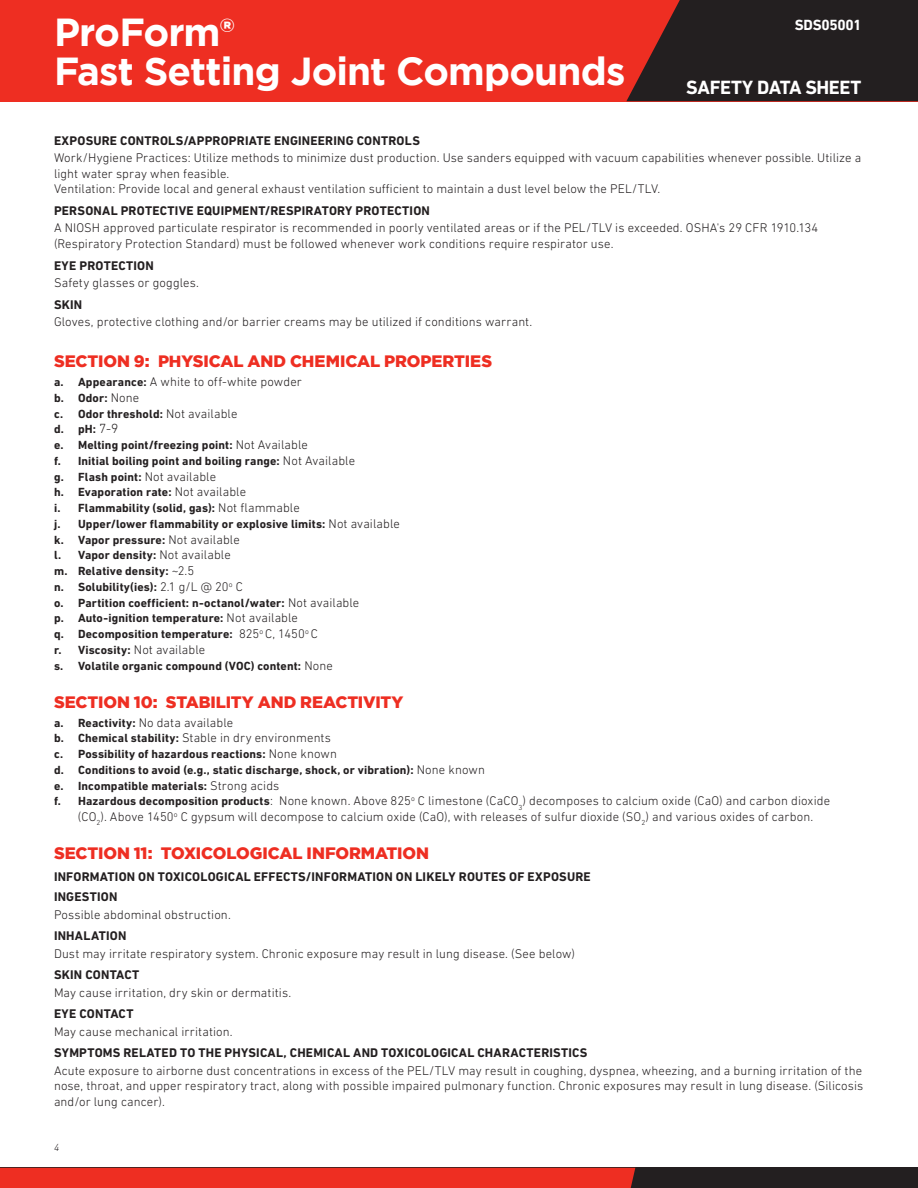
<style>
.page{position:relative;width:918px;height:1188px;background:#fff}
.page>*{position:absolute;margin:0;border:0;box-sizing:border-box;transform-origin:0 0}
.Headline_Large{font:700 39px "Gotham";letter-spacing:-.02em;color:#fff}
.Masthead_Title{font:700 19.5px "DIN Next LT Pro";letter-spacing:-.02em;color:#fff}
.Headline_small{font:900 16.5px "Gotham";letter-spacing:-.01em;color:#ee2e22}
.Masthead_Title-2{font:700 15px "DIN Next LT Pro";letter-spacing:-.015em;color:#fff}
.Regular_Text{font:300 12.75px/15.8px "DIN Next LT Pro";letter-spacing:.01em;color:#231f20}
.subtitle{font:700 12.75px "DIN Next LT Pro";letter-spacing:.015em;color:#231f20}
.t1{font:700 12px "DIN Next LT Pro";letter-spacing:.015em;color:#231f20}
.PAGE_NUMBERS{font:italic 300 10.5px "DIN Next LT Pro";color:#231f20}
.s1{font-weight:700;font-size:12px}
.s2{font-weight:300;font-size:12.75px}
.s3{font-weight:300;font-size:13.5px}
</style>
<div class="page">
<div style="left:0;top:0;width:918px;height:101px;background:#ee2e22"></div>
<div style="left:0;top:1168px;width:918px;height:20px;background:#231f20"></div>
<div style="left:0;top:1168px;width:635px;height:20px;background:#ee2e22"></div>
<svg style="left:626px;top:0;width:292px;height:101px;background:#352020"></svg>
<p class="Headline_Large" style="left:54px;top:10px;width:182px">ProForm®</p>
<p class="Headline_Large" style="left:54px;top:49px;width:573px">Fast Setting Joint Compounds</p>
<p class="Masthead_Title-2" style="left:795px;top:16px;width:68px">SDS05001</p>
<p class="Masthead_Title" style="left:686px;top:76px;width:177px">SAFETY DATA SHEET</p>
<p class="subtitle" style="left:54px;top:133px;width:367px">EXPOSURE CONTROLS/APPROPRIATE ENGINEERING CONTROLS</p>
<p class="Regular_Text" style="left:54px;top:149px;width:809px">Work/Hygiene Practices: Utilize methods to minimize dust production. Use sanders equipped with vacuum capabilities whenever possible. Utilize a light water spray when feasible.<br>Ventilation: Provide local and general exhaust ventilation sufficient to maintain a dust level below the PEL/TLV.</p>
<p class="subtitle" style="left:54px;top:203px;width:377px">PERSONAL PROTECTIVE EQUIPMENT/RESPIRATORY PROTECTION</p>
<p class="Regular_Text" style="left:54px;top:220px;width:766px">A NIOSH approved particulate respirator is recommended in poorly ventilated areas or if the PEL/TLV is exceeded. OSHA's 29 CFR 1910.134 (Respiratory Protection Standard) must be followed whenever work conditions require respirator use.</p>
<p class="subtitle" style="left:54px;top:258px;width:101px">EYE PROTECTION</p>
<p class="Regular_Text" style="left:54px;top:275px;width:146px">Safety glasses or goggles.</p>
<p class="subtitle" style="left:54px;top:297px;width:30px">SKIN</p>
<p class="Regular_Text" style="left:54px;top:314px;width:480px">Gloves, protective clothing and/or barrier creams may be utilized if conditions warrant.</p>
<p class="Headline_small" style="left:54px;top:352px;width:440px">SECTION 9: PHYSICAL AND CHEMICAL PROPERTIES</p>
<p class="Regular_Text" style="left:54px;top:374px;width:249px"><span class="s1">a. Appearance:</span> A white to off-white powder</p>
<p class="t1" style="left:54px;top:391px;width:87px">b. Odor: <span class="s2">None</span></p>
<p class="t1" style="left:54px;top:406px;width:185px">c. Odor threshold: <span class="s2">Not available</span></p>
<p class="t1" style="left:54px;top:422px;width:66px">d. pH: <span class="s3">7-9</span></p>
<p class="t1" style="left:54px;top:438px;width:255px">e. Melting point/freezing point: <span class="s2">Not Available</span></p>
<p class="t1" style="left:54px;top:454px;width:303px">f. Initial boiling point and boiling range: <span class="s2">Not Available</span></p>
<p class="t1" style="left:54px;top:469px;width:164px">g. Flash point: <span class="s2">Not available</span></p>
<p class="t1" style="left:54px;top:485px;width:194px">h. Evaporation rate: <span class="s2">Not available</span></p>
<p class="t1" style="left:54px;top:501px;width:247px">i. Flammability (solid, gas): <span class="s2">Not flammable</span></p>
<p class="t1" style="left:54px;top:517px;width:347px">j. Upper/lower flammability or explosive limits: <span class="s2">Not available</span></p>
<p class="t1" style="left:54px;top:532px;width:187px">k. Vapor pressure: <span class="s2">Not available</span></p>
<p class="t1" style="left:54px;top:548px;width:178px">l. Vapor density: <span class="s2">Not available</span></p>
<p class="t1" style="left:54px;top:564px;width:142px">m. Relative density: <span class="s2">~2.5</span></p>
<p class="t1" style="left:54px;top:580px;width:190px">n. Solubility(ies): <span class="s2">2.1 g/L @ 20</span><sup>o</sup> <span class="s2">C</span></p>
<p class="t1" style="left:54px;top:595px;width:307px">o. Partition coefficient: n-octanol/water: <span class="s2">Not available</span></p>
<p class="t1" style="left:54px;top:611px;width:245px">p. Auto-ignition temperature: <span class="s2">Not available</span></p>
<p class="t1" style="left:54px;top:627px;width:265px">q. Decomposition temperature: <span class="s2">825</span><sup>o</sup> <span class="s2">C, 1450</span><sup>o</sup> <span class="s2">C</span></p>
<p class="t1" style="left:54px;top:643px;width:153px">r. Viscosity: <span class="s2">Not available</span></p>
<p class="t1" style="left:54px;top:658px;width:280px">s. Volatile organic compound (VOC) content: <span class="s2">None</span></p>
<p class="Headline_small" style="left:54px;top:692px;width:351px">SECTION 10: STABILITY AND REACTIVITY</p>
<p class="Regular_Text" style="left:54px;top:714px;width:181px"><span class="s1">a. Reactivity:</span> No data available</p>
<p class="Regular_Text" style="left:54px;top:730px;width:279px"><span class="s1">b. Chemical stability:</span> Stable in dry environments</p>
<p class="t1" style="left:54px;top:747px;width:285px">c. Possibility of hazardous reactions: <span class="s2">None known</span></p>
<p class="t1" style="left:54px;top:763px;width:433px">d. Conditions to avoid (e.g., static discharge, shock, or vibration): <span class="s2">None known</span></p>
<p class="t1" style="left:54px;top:778px;width:227px">e. Incompatible materials: <span class="s2">Strong acids</span></p>
<p class="Regular_Text" style="left:54px;top:793px;width:778px;text-align:center"><span class="s1">f. Hazardous decomposition products</span>: None known. Above 825<sup>o</sup> C limestone (CaCO<sub>3</sub>) decomposes to calcium oxide (CaO) and carbon dioxide (CO<sub>2</sub>). Above 1450<sup>o</sup> C gypsum will decompose to calcium oxide (CaO), with releases of sulfur dioxide (SO<sub>2</sub>) and various oxides of carbon.</p>
<p class="Headline_small" style="left:54px;top:844px;width:377px">SECTION 11: TOXICOLOGICAL INFORMATION</p>
<p class="subtitle" style="left:54px;top:869px;width:538px">INFORMATION ON TOXICOLOGICAL EFFECTS/INFORMATION ON LIKELY ROUTES OF EXPOSURE</p>
<p class="subtitle" style="left:54px;top:890px;width:65px">INGESTION</p>
<p class="Regular_Text" style="left:54px;top:906px;width:178px">Possible abdominal obstruction.</p>
<p class="subtitle" style="left:54px;top:929px;width:74px">INHALATION</p>
<p class="Regular_Text" style="left:54px;top:945px;width:523px">Dust may irritate respiratory system. Chronic exposure may result in lung disease. (See below)</p>
<p class="subtitle" style="left:54px;top:968px;width:87px">SKIN CONTACT</p>
<p class="Regular_Text" style="left:54px;top:984px;width:239px">May cause irritation, dry skin or dermatitis.</p>
<p class="subtitle" style="left:54px;top:1007px;width:81px">EYE CONTACT</p>
<p class="Regular_Text" style="left:54px;top:1023px;width:180px">May cause mechanical irritation.</p>
<p class="subtitle" style="left:54px;top:1046px;width:535px">SYMPTOMS RELATED TO THE PHYSICAL, CHEMICAL AND TOXICOLOGICAL CHARACTERISTICS</p>
<p class="Regular_Text" style="left:54px;top:1062px;width:811px;text-align:justify">Acute exposure to airborne dust concentrations in excess of the PEL/TLV may result in coughing, dyspnea, wheezing, and a burning irritation of the nose, throat, and upper respiratory tract, along with possible impaired pulmonary function. Chronic exposures may result in lung disease. (Silicosis and/or lung cancer).</p>
<p class="PAGE_NUMBERS" style="left:54px;top:1141px;width:7px">4</p>
</div>
